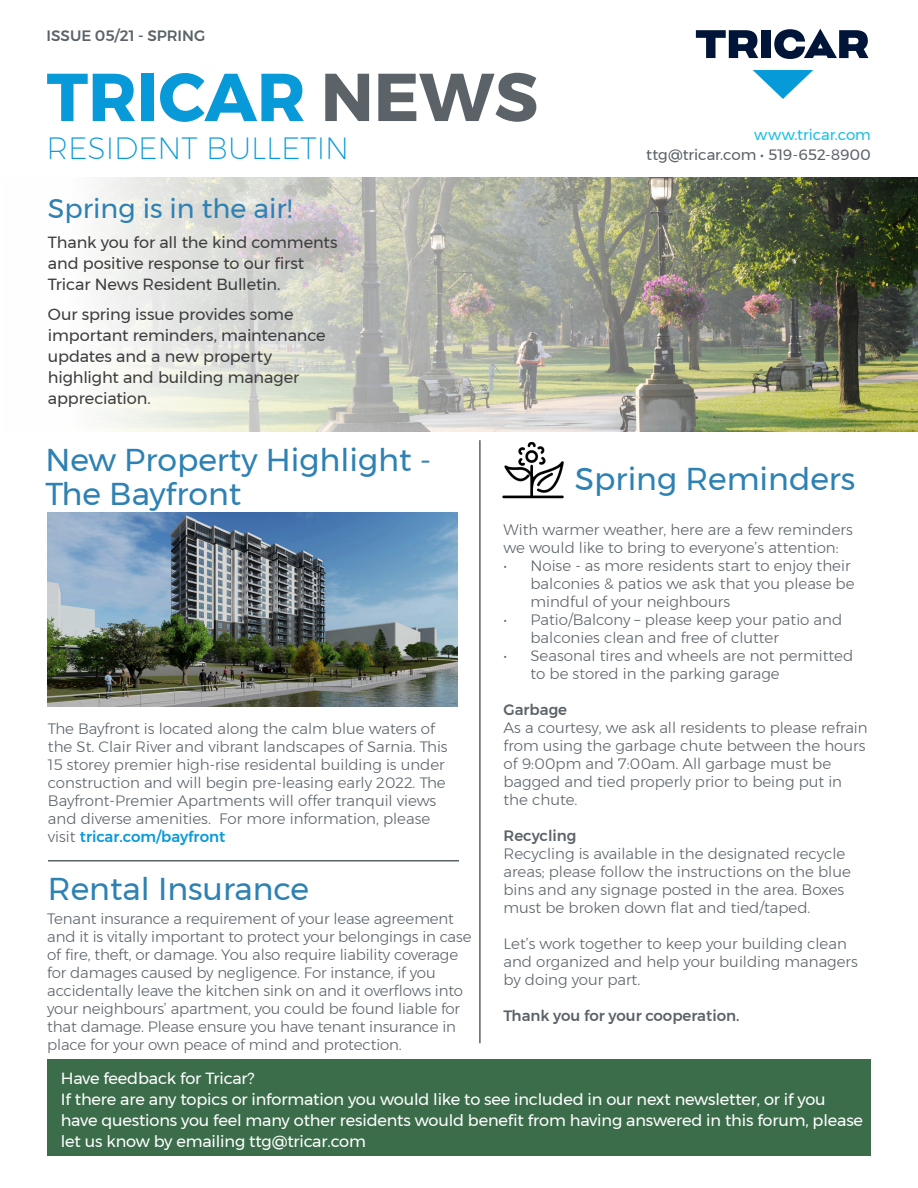
<style>
.page{position:relative;width:918px;height:1188px;background:#fff}
.page>*{position:absolute;margin:0;border:0;box-sizing:border-box;transform-origin:0 0}
._55_Header_gray_Bitt{font:700 67.5px "Montserrat";color:#0899d9}
._21_Header_gray_Sour{font:31.5px/34.5px "Montserrat";color:#2e81b3}
._55_Header_gray_Bitt-2{font:200 30px "Montserrat";color:#0899d9}
._21_Header_gray_Sour-2{font:27px "Montserrat";color:#2e81b3}
.t1{font:16.2px/21px "Montserrat";letter-spacing:-.01em;color:#fff}
._8_Content_gray_Sour{font:16.2px/21px "Montserrat";letter-spacing:-.005em;color:#3e3e3f}
._10_Subheader_gray_S{font:300 15px/18px "Montserrat";color:#5b6369}
._10_Subheader_gray_S-2{font:500 15px "Montserrat";color:#5b6369}
._6_Content_gray_R_So{font:15px "Montserrat";letter-spacing:-.005em;color:#5b6369}
._8_Content_gray_Sour-2{font:500 15px "Montserrat";color:#5b6369}
._6_Content_gray_R_So-2{font:15px "Montserrat";letter-spacing:-.005em;color:#1cbfe1}
.s1{color:#5b6369}
.s2{font-weight:500;color:#0899d9}
</style>
<div class="page">
<div style="left:47px;top:1060px;width:824px;height:96px;background:#3c6d4b"></div>
<img style="left:48px;top:513px;width:409px;height:193px">
<img style="left:98px;top:178px;width:820px;height:254px">
<hr style="left:479px;top:440px;width:2px;height:603px;background:#5b6369">
<hr style="left:48px;top:860px;width:411px;height:2px;background:#5b6369">
<img style="left:502px;top:442px;width:62px;height:57px">
<svg style="left:753px;top:70px;width:60px;height:29px"></svg>
<svg style="left:696px;top:30px;width:62px;height:28px"></svg>
<div style="left:761px;top:30px;width:10px;height:28px;background:#001537"></div>
<svg style="left:774px;top:29px;width:94px;height:30px"></svg>
<p class="_8_Content_gray_Sour-2" style="left:47px;top:24px;width:160px">ISSUE 05/21 - SPRING</p>
<p class="_55_Header_gray_Bitt" style="left:47px;top:43px;width:493px">TRICAR <span class="s1">NEWS</span></p>
<p class="_55_Header_gray_Bitt-2" style="left:47px;top:126px;width:304px">RESIDENT BULLETIN</p>
<p class="_21_Header_gray_Sour-2" style="left:48px;top:188px;width:246px">Spring is in the air!</p>
<p class="_8_Content_gray_Sour" style="left:48px;top:232px;width:291px">Thank you for all the kind comments and positive response to our first<br>Tricar News Resident Bulletin.</p>
<p class="_8_Content_gray_Sour" style="left:48px;top:303px;width:279px">Our spring issue provides some important reminders, maintenance updates and a new property highlight and building manager appreciation.</p>
<p class="_21_Header_gray_Sour" style="left:45px;top:442px;width:388px">New Property Highlight -<br>The Bayfront</p>
<p class="_6_Content_gray_R_So-2" style="left:754px;top:123px;width:118px">www.tricar.com</p>
<p class="_6_Content_gray_R_So" style="left:646px;top:144px;width:226px">ttg@tricar.com • 519-652-8900</p>
<p class="_21_Header_gray_Sour" style="left:575px;top:461px;width:282px">Spring Reminders</p>
<p class="_10_Subheader_gray_S" style="left:48px;top:720px;width:401px">The Bayfront is located along the calm blue waters of the St. Clair River and vibrant landscapes of Sarnia. This 15 storey premier high-rise residental building is under construction and will begin pre-leasing early 2022. The Bayfront-Premier Apartments will offer tranquil views and diverse amenities. For more information, please visit <span class="s2">tricar.com/bayfront</span></p>
<p class="_21_Header_gray_Sour" style="left:48px;top:872px;width:262px">Rental Insurance</p>
<p class="_10_Subheader_gray_S" style="left:47px;top:909px;width:426px">Tenant insurance a requirement of your lease agreement and it is vitally important to protect your belongings in case of fire, theft, or damage. You also require liability coverage for damages caused by negligence. For instance, if you accidentally leave the kitchen sink on and it overflows into your neighbours’ apartment, you could be found liable for that damage. Please ensure you have tenant insurance in place for your own peace of mind and protection.</p>
<p class="_10_Subheader_gray_S" style="left:504px;top:520px;width:351px">With warmer weather, here are a few reminders we would like to bring to everyone’s attention:</p>
<p class="_10_Subheader_gray_S" style="left:531px;top:556px;width:326px;text-indent:-27px">• Noise - as more residents start to enjoy their balconies &amp; patios we ask that you please be mindful of your neighbours</p>
<p class="_10_Subheader_gray_S" style="left:531px;top:610px;width:313px;text-indent:-27px">• Patio/Balcony – please keep your patio and balconies clean and free of clutter</p>
<p class="_10_Subheader_gray_S" style="left:531px;top:646px;width:324px;text-indent:-27px">• Seasonal tires and wheels are not permitted to be stored in the parking garage</p>
<p class="_10_Subheader_gray_S-2" style="left:504px;top:698px;width:65px">Garbage</p>
<p class="_10_Subheader_gray_S" style="left:504px;top:718px;width:366px">As a courtesy, we ask all residents to please refrain from using the garbage chute between the hours of 9:00pm and 7:00am. All garbage must be bagged and tied properly prior to being put in the chute.</p>
<p class="_10_Subheader_gray_S-2" style="left:504px;top:824px;width:75px">Recycling</p>
<p class="_10_Subheader_gray_S" style="left:504px;top:844px;width:349px">Recycling is available in the designated recycle areas; please follow the instructions on the blue bins and any signage posted in the area. Boxes must be broken down flat and tied/taped.</p>
<p class="_10_Subheader_gray_S" style="left:504px;top:934px;width:356px">Let’s work together to keep your building clean and organized and help your building managers by doing your part.</p>
<p class="_10_Subheader_gray_S-2" style="left:504px;top:1004px;width:237px">Thank you for your cooperation.</p>
<p class="t1" style="left:61px;top:1068px;width:195px">Have feedback for Tricar?</p>
<p class="t1" style="left:61px;top:1089px;width:804px">If there are any topics or information you would like to see included in our next newsletter, or if you have questions you feel many other residents would benefit from having answered in this forum, please let us know by emailing ttg@tricar.com</p>
</div>
